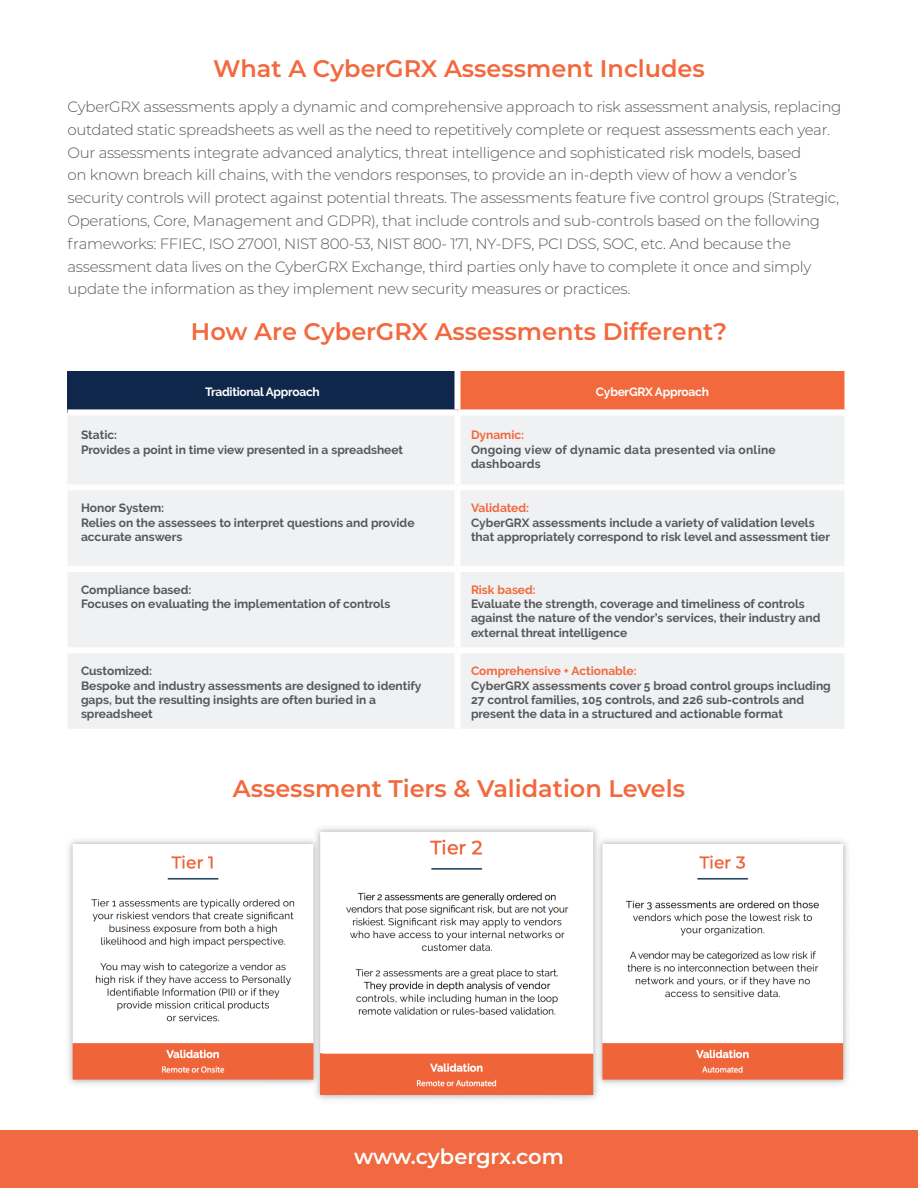
<style>
.page{position:relative;width:918px;height:1188px;background:#fff}
.page>*{position:absolute;margin:0;border:0;box-sizing:border-box;transform-origin:0 0}
.Header_Text{font:600 24px "Montserrat";color:#f2693d}
.t1{font:600 21px "Montserrat";letter-spacing:-.005em;color:#fff}
.Body{font:300 15px/22.8px "Montserrat";letter-spacing:-.02em;color:#57585a}
.Table_Body{font:700 12px/14.4px "Raleway";color:#57585a}
.Table_Body-2{font:700 12px/14.4px "Raleway";letter-spacing:.02em;color:#57585a}
.Table_Body-3{font:700 12px "Raleway";color:#f2693d}
.Table_Header{font:700 12px "Raleway";letter-spacing:-.02em;color:#fff}
.s1{color:#f2693d}
</style>
<div class="page">
<div style="left:0;top:1130px;width:918px;height:58px;background:#f06940"></div>
<img style="left:68px;top:827px;width:780px;height:273px">
<div style="left:68px;top:371px;width:390px;height:41px;background:#0e274a"></div>
<div style="left:458px;top:371px;width:390px;height:41px;background:#f2693d"></div>
<div style="left:68px;top:416px;width:776px;height:313px;background:#f0f1f2"></div>
<div style="left:454px;top:371px;width:6px;height:38px;background:#fff"></div>
<div style="left:844px;top:371px;width:6px;height:38px;background:#fff"></div>
<div style="left:68px;top:409px;width:390px;height:6px;background:#fff"></div>
<div style="left:458px;top:409px;width:392px;height:6px;background:#fff"></div>
<div style="left:454px;top:415px;width:6px;height:69px;background:#fff"></div>
<div style="left:454px;top:490px;width:6px;height:76px;background:#fff"></div>
<div style="left:68px;top:566px;width:390px;height:6px;background:#fff"></div>
<div style="left:458px;top:566px;width:392px;height:6px;background:#fff"></div>
<div style="left:454px;top:572px;width:6px;height:75px;background:#fff"></div>
<div style="left:68px;top:647px;width:390px;height:6px;background:#fff"></div>
<div style="left:458px;top:647px;width:392px;height:6px;background:#fff"></div>
<div style="left:454px;top:653px;width:6px;height:76px;background:#fff"></div>
<div style="left:68px;top:484px;width:390px;height:6px;background:#fff"></div>
<div style="left:458px;top:484px;width:392px;height:6px;background:#fff"></div>
<p class="Header_Text" style="left:213px;top:52px;width:493px">What A CyberGRX Assessment Includes</p>
<p class="Body" style="left:68px;top:95px;width:775px">CyberGRX assessments apply a dynamic and comprehensive approach to risk assessment analysis, replacing outdated static spreadsheets as well as the need to repetitively complete or request assessments each year.<br>Our assessments integrate advanced analytics, threat intelligence and sophisticated risk models, based<br>on known breach kill chains, with the vendors responses, to provide an in-depth view of how a vendor’s security controls will protect against potential threats. The assessments feature five control groups (Strategic, Operations, Core, Management and GDPR), that include controls and sub-controls based on the following frameworks: FFIEC, ISO 27001, NIST 800-53, NIST 800- 171, NY-DFS, PCI DSS, SOC, etc. And because the assessment data lives on the CyberGRX Exchange, third parties only have to complete it once and simply update the information as they implement new security measures or practices.</p>
<p class="Header_Text" style="left:191px;top:314px;width:538px">How Are CyberGRX Assessments Different?</p>
<p class="Table_Header" style="left:205px;top:384px;width:116px">Traditional Approach</p>
<p class="Table_Header" style="left:596px;top:384px;width:115px">CyberGRX Approach</p>
<p class="Table_Body" style="left:81px;top:428px;width:324px">Static:<br>Provides a point in time view presented in a spreadsheet</p>
<p class="Table_Body-2" style="left:471px;top:428px;width:306px"><span class="s1">Dynamic:<br></span>Ongoing view of dynamic data presented via online dashboards</p>
<p class="Table_Body" style="left:81px;top:501px;width:335px">Honor System:<br>Relies on the assessees to interpret questions and provide accurate answers</p>
<p class="Table_Body-3" style="left:471px;top:501px;width:60px">Validated:</p>
<p class="Table_Body" style="left:471px;top:515px;width:361px">CyberGRX assessments include a variety of validation levels that appropriately correspond to risk level and assessment tier</p>
<p class="Table_Body" style="left:81px;top:582px;width:112px">Compliance based:</p>
<p class="Table_Body" style="left:81px;top:597px;width:311px">Focuses on evaluating the implementation of controls</p>
<p class="Table_Body" style="left:81px;top:664px;width:73px">Customized:</p>
<p class="Table_Body" style="left:81px;top:678px;width:342px">Bespoke and industry assessments are designed to identify gaps, but the resulting insights are often buried in a spreadsheet</p>
<p class="Table_Body-3" style="left:471px;top:583px;width:66px">Risk based:</p>
<p class="Table_Body" style="left:471px;top:597px;width:351px">Evaluate the strength, coverage and timeliness of controls against the nature of the vendor’s services, their industry and external threat intelligence</p>
<p class="Table_Body-3" style="left:471px;top:664px;width:167px">Comprehensive + Actionable:</p>
<p class="Table_Body" style="left:471px;top:678px;width:361px">CyberGRX assessments cover 5 broad control groups including<br>27 control families, 105 controls, and 226 sub-controls and present the data in a structured and actionable format</p>
<p class="Header_Text" style="left:233px;top:771px;width:454px">Assessment Tiers &amp; Validation Levels</p>
<h2 class="t1" style="left:354px;top:1141px;width:211px">www.cybergrx.com</h2>
</div>
